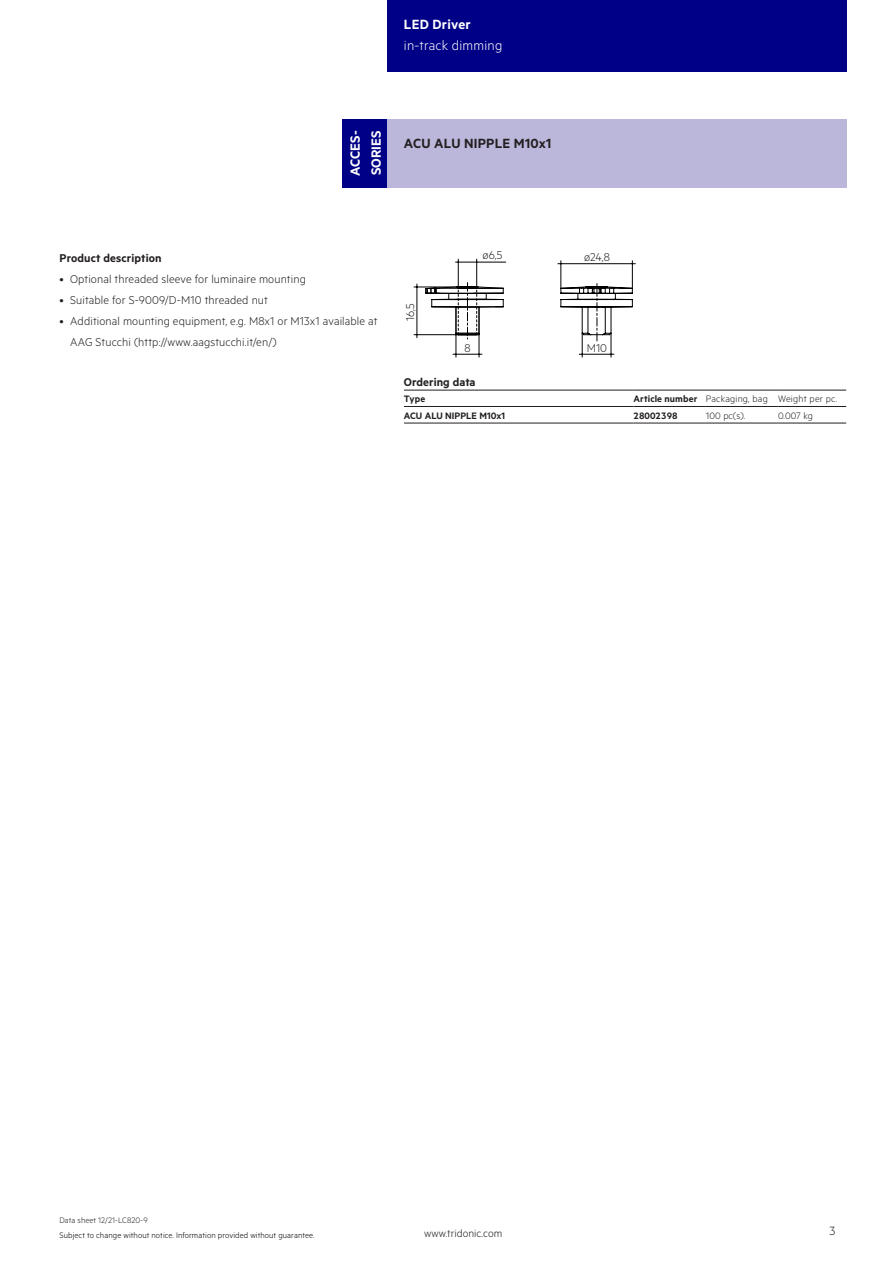
<style>
.page{position:relative;width:893px;height:1263px;background:#fff}
.page>*{position:absolute;margin:0;border:0;box-sizing:border-box;transform-origin:0 0}
.t1{font:15px/21.3px "Tridonic Metric Print Semi";letter-spacing:.005em;color:#fff}
.t2{font:15px "Tridonic Metric Print Semi";letter-spacing:.015em;color:#231f20}
.t3{font:15px "Tridonic Metric Print Light";letter-spacing:.015em;color:#fff}
.t4{font:13.5px "Tridonic Metric Print Light";color:#231f20}
.t5{font:12.75px/21px "Tridonic Metric Print Light";letter-spacing:.01em;color:#231f20}
.t6{font:12.75px "Tridonic Metric Print Semi";letter-spacing:.01em;color:#231f20}
.t7{font:12px "Tridonic Metric Print Light";letter-spacing:.005em;color:#231f20}
.t8{font:10.5px "Tridonic Metric Print Light";letter-spacing:.02em;color:#231f20}
.t9{font:10.5px "Tridonic Metric Print Semi";letter-spacing:.005em;color:#231f20}
.t10{font:9px "Tridonic Metric Print Light";letter-spacing:.01em;color:#000}
.t11{font:9px "Tridonic Metric Print Light";letter-spacing:.005em;color:#231f20}
.s1{font-family:"Tridonic Metric Print Semi"}
</style>
<div class="page">
<div style="left:387px;top:0;width:459px;height:72px;background:#000087"></div>
<div style="left:387px;top:119px;width:459px;height:68px;background:#bbb7da"></div>
<div style="left:342px;top:119px;width:45px;height:68px;background:#000087"></div>
<hr style="left:417px;top:284px;width:1px;height:54px;background:#000">
<hr style="left:414px;top:334px;width:42px;height:1px;background:#000">
<hr style="left:414px;top:287px;width:43px;height:1px;background:#000">
<hr style="left:456px;top:262px;width:50px;height:1px;background:#000">
<svg style="left:425px;top:259px;width:79px;height:98px"></svg>
<hr style="left:558px;top:263px;width:77px;height:1px;background:#000">
<svg style="left:560px;top:261px;width:73px;height:96px"></svg>
<svg style="left:404px;top:422px;width:442px;height:1px"></svg>
<hr style="left:404px;top:406px;width:230px;height:1px;background:#231f20">
<hr style="left:634px;top:406px;width:72px;height:1px;background:#231f20">
<hr style="left:706px;top:406px;width:72px;height:1px;background:#231f20">
<hr style="left:778px;top:406px;width:68px;height:1px;background:#231f20">
<hr style="left:404px;top:390px;width:230px;height:1px;background:#231f20">
<hr style="left:634px;top:390px;width:72px;height:1px;background:#231f20">
<hr style="left:706px;top:390px;width:72px;height:1px;background:#231f20">
<hr style="left:778px;top:390px;width:68px;height:1px;background:#231f20">
<hr style="left:404px;top:423px;width:230px;height:1px;background:#231f20">
<hr style="left:634px;top:423px;width:72px;height:1px;background:#231f20">
<hr style="left:706px;top:423px;width:72px;height:1px;background:#231f20">
<hr style="left:778px;top:423px;width:68px;height:1px;background:#231f20">
<p class="t1" style="left:404px;top:13px;width:68px">LED Driver</p>
<p class="t3" style="left:404px;top:37px;width:100px">in-track dimming</p>
<p class="t1" style="left:344px;top:176px;width:47px;rotate:-90deg">ACCES-<br>SORIES</p>
<p class="t2" style="left:404px;top:134px;width:149px">ACU ALU NIPPLE M10x1</p>
<p class="t6" style="left:60px;top:250px;width:104px">Product description</p>
<p class="t5" style="left:60px;top:268px;width:248px">• Optional threaded sleeve for luminaire mounting</p>
<p class="t5" style="left:60px;top:289px;width:210px">• Suitable for S-9009/D-M10 threaded nut</p>
<p class="t5" style="left:70px;top:310px;width:309px;text-indent:-11px">• Additional mounting equipment, e.g. M8x1 or M13x1 available at<br>AAG Stucchi (http://www.aagstucchi.it/en/)</p>
<p class="t5" style="left:399px;top:321px;width:19px;rotate:-90deg">16,5</p>
<p class="t5" style="left:483px;top:245px;width:21px">ø6,5</p>
<p class="t5" style="left:465px;top:337px;width:8px">8</p>
<p class="t5" style="left:584px;top:246px;width:27px">ø24,8</p>
<p class="t5" style="left:587px;top:337px;width:22px">M10</p>
<p class="t6" style="left:404px;top:374px;width:73px">Ordering data</p>
<p class="t9" style="left:404px;top:393px;width:23px">Type</p>
<p class="t8" style="left:634px;top:393px;width:205px"><span class="s1">Article number</span> Packaging, bag Weight per pc.</p>
<p class="t9" style="left:404px;top:409px;width:103px">ACU ALU NIPPLE M10x1</p>
<p class="t9" style="left:634px;top:409px;width:46px">28002398</p>
<p class="t8" style="left:706px;top:409px;width:41px">100 pc(s).</p>
<p class="t8" style="left:778px;top:409px;width:36px">0.007 kg</p>
<p class="t11" style="left:60px;top:1215px;width:90px">Data sheet 12/21-LC820-9</p>
<p class="t10" style="left:60px;top:1229px;width:257px">Subject to change without notice. Information provided without guarantee.</p>
<p class="t7" style="left:424px;top:1227px;width:80px">www.tridonic.com</p>
<p class="t4" style="left:829px;top:1223px;width:7px">3</p>
</div>
